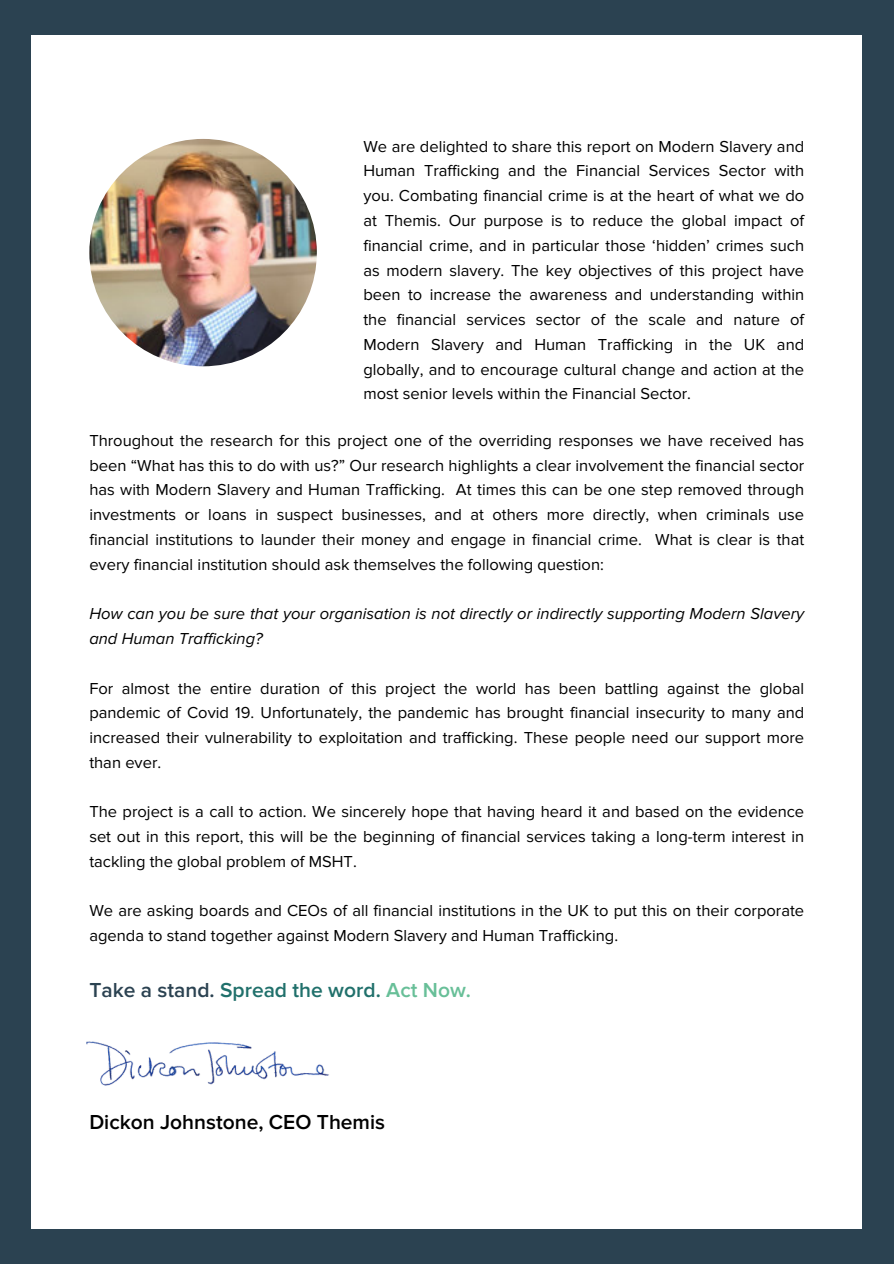
<style>
.page{position:relative;width:894px;height:1264px;background:#fff}
.page>*{position:absolute;margin:0;border:0;box-sizing:border-box;transform-origin:0 0}
.t1{font:600 21px "Proxima Nova";color:#20706b}
.t2{font:600 21px "Proxima Nova";color:#000}
.t3{font:16.5px/24.8px "Proxima Nova";color:#000;text-align:justify}
.t4{font:italic 16.5px/24.8px "Proxima Nova";color:#000}
.s1{color:#2b4251}
.s2{color:#68bf98}
</style>
<div class="page">
<div style="left:0;top:0;width:893px;height:1263px;background:#2b4251"></div>
<div style="left:32px;top:35px;width:829px;height:1193px;background:#fff"></div>
<img style="left:89px;top:139px;width:228px;height:227px;border-radius:50%">
<img style="left:86px;top:1041px;width:243px;height:45px">
<p class="t3" style="left:363px;top:134px;width:442px">We are delighted to share this report on Modern Slavery and Human Trafficking and the Financial Services Sector with you. Combating financial crime is at the heart of what we do at Themis. Our purpose is to reduce the global impact of financial crime, and in particular those ‘hidden’ crimes such as modern slavery. The key objectives of this project have been to increase the awareness and understanding within the financial services sector of the scale and nature of Modern Slavery and Human Trafficking in the UK and globally, and to encourage cultural change and action at the most senior levels within the Financial Sector.</p>
<p class="t3" style="left:89px;top:428px;width:716px">Throughout the research for this project one of the overriding responses we have received has been “What has this to do with us?” Our research highlights a clear involvement the financial sector has with Modern Slavery and Human Trafficking. At times this can be one step removed through investments or loans in suspect businesses, and at others more directly, when criminals use financial institutions to launder their money and engage in financial crime. What is clear is that every financial institution should ask themselves the following question:</p>
<p class="t4" style="left:89px;top:602px;width:716px">How can you be sure that your organisation is not directly or indirectly supporting Modern Slavery and Human Trafficking?</p>
<p class="t3" style="left:89px;top:676px;width:716px">For almost the entire duration of this project the world has been battling against the global pandemic of Covid 19. Unfortunately, the pandemic has brought financial insecurity to many and increased their vulnerability to exploitation and trafficking. These people need our support more than ever.</p>
<p class="t3" style="left:89px;top:799px;width:716px">The project is a call to action. We sincerely hope that having heard it and based on the evidence set out in this report, this will be the beginning of financial services taking a long-term interest in tackling the global problem of MSHT.</p>
<p class="t3" style="left:89px;top:898px;width:716px">We are asking boards and CEOs of all financial institutions in the UK to put this on their corporate agenda to stand together against Modern Slavery and Human Trafficking.</p>
<p class="t1" style="left:89px;top:978px;width:383px"><span class="s1">Take a stand.</span> Spread the word. <span class="s2">Act Now.</span></p>
<h1 class="t2" style="left:89px;top:1109px;width:297px">Dickon Johnstone, CEO Themis</h1>
</div>
